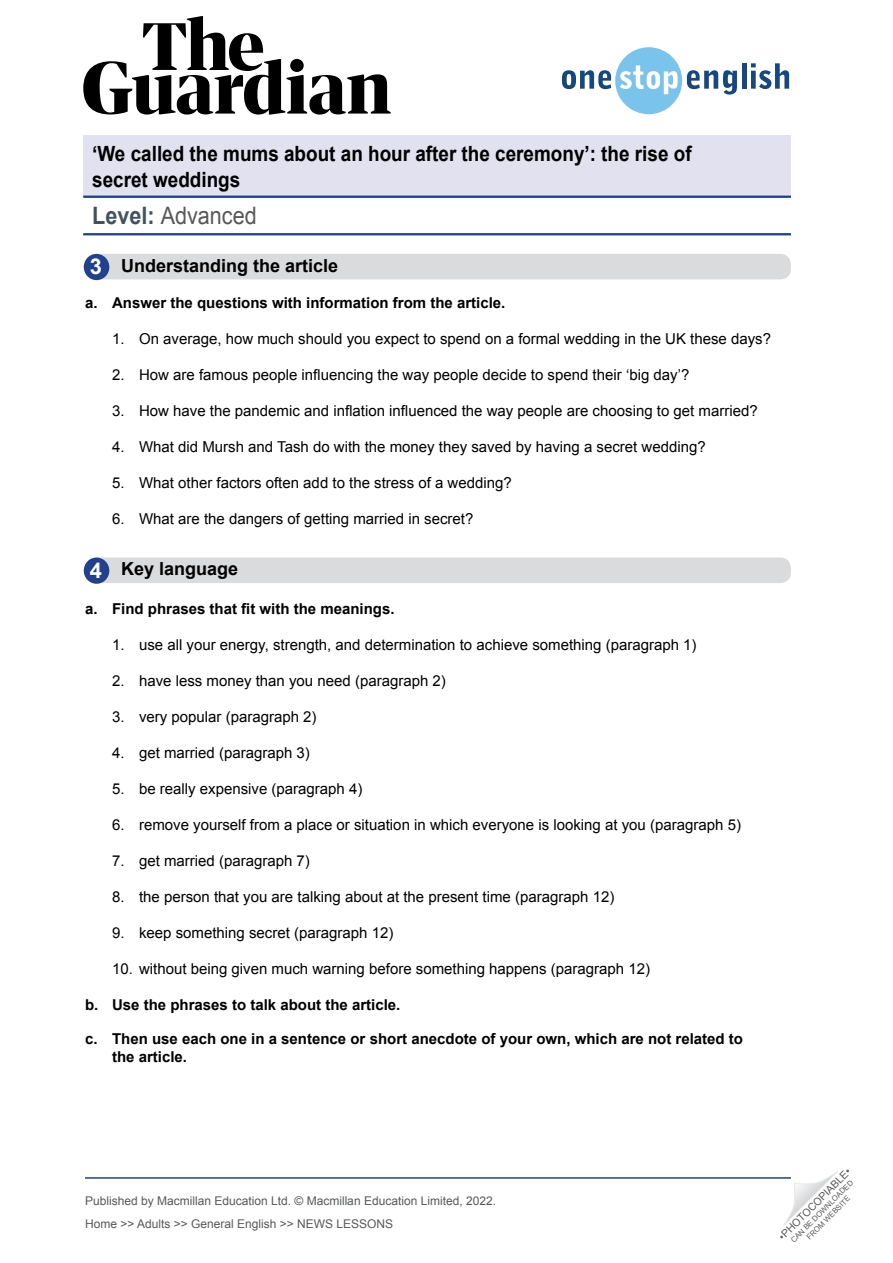
<style>
.page{position:relative;width:893px;height:1263px;background:#fff}
.page>*{position:absolute;margin:0;border:0;box-sizing:border-box;transform-origin:0 0}
.t1{font:24px "Arial";color:#58585a;scale:.9 1}
.WS__Exercise_title{font:700 21.9px "Arial";color:#fff}
.t2{font:700 21px/25.2px "Arial";color:#000;scale:.9 1}
.WS__Exercise_title-2{font:700 18px "Arial";color:#000}
.t3{font:15px "Arial";color:#000}
.t4{font:700 15px/18px "Arial";color:#000}
.t5{font:12px/23px "Arial";color:#58595b}
.t6{font:10.5px "Arial";color:#58595b}
.t7{font:7.5px/9px "Arial";color:#58595b;text-align:center}
.s1{font-weight:700;color:#41535d}
</style>
<div class="page">
<hr style="left:85px;top:1177px;width:706px;height:2px;background:#23408f">
<svg style="left:783px;top:1171px;width:55px;height:55px"></svg>
<div style="left:83px;top:136px;width:708px;height:61px;background:#e1e1ef"></div>
<hr style="left:83px;top:196px;width:708px;height:2px;background:#23408f">
<hr style="left:83px;top:233px;width:708px;height:2px;background:#23408f">
<svg style="left:83px;top:16px;width:308px;height:99px"></svg>
<svg style="left:562px;top:47px;width:175px;height:67px"></svg>
<hr style="left:742px;top:63px;width:4px;height:26px;background:#154780">
<svg style="left:751px;top:63px;width:38px;height:26px"></svg>
<div style="left:85px;top:557px;width:706px;height:26px;background:#dadbdc;border-radius:10px"></div>
<div style="left:85px;top:254px;width:706px;height:25px;background:#dadbdc;border-radius:10px"></div>
<div style="left:84px;top:557px;width:25px;height:27px;background:#23408f;border-radius:50%"></div>
<div style="left:84px;top:254px;width:25px;height:26px;background:#23408f;border-radius:50%"></div>
<h3 class="t2" style="left:92px;top:142px;width:667px">‘We called the mums about an hour after the ceremony’: the rise of secret weddings</h3>
<h1 class="t1" style="left:92px;top:200px;width:184px"><span class="s1">Level:</span> Advanced</h1>
<p class="WS__Exercise_title" style="left:90px;top:252px;width:14px">3</p>
<p class="WS__Exercise_title-2" style="left:121px;top:254px;width:219px">Understanding the article</p>
<p class="t4" style="left:85px;top:294px;width:422px">a. Answer the questions with information from the article.</p>
<p class="t3" style="left:112px;top:328px;width:660px">1. On average, how much should you expect to spend on a formal wedding in the UK these days?</p>
<p class="t3" style="left:112px;top:364px;width:579px">2. How are famous people influencing the way people decide to spend their ‘big day’?</p>
<p class="t3" style="left:112px;top:400px;width:647px">3. How have the pandemic and inflation influenced the way people are choosing to get married?</p>
<p class="t3" style="left:112px;top:436px;width:595px">4. What did Mursh and Tash do with the money they saved by having a secret wedding?</p>
<p class="t3" style="left:112px;top:472px;width:401px">5. What other factors often add to the stress of a wedding?</p>
<p class="t3" style="left:112px;top:508px;width:363px">6. What are the dangers of getting married in secret?</p>
<p class="WS__Exercise_title-2" style="left:121px;top:557px;width:119px">Key language</p>
<p class="t4" style="left:85px;top:600px;width:311px">a. Find phrases that fit with the meanings.</p>
<p class="t3" style="left:112px;top:635px;width:586px">1. use all your energy, strength, and determination to achieve something (paragraph 1)</p>
<p class="t3" style="left:112px;top:671px;width:335px">2. have less money than you need (paragraph 2)</p>
<p class="t3" style="left:112px;top:707px;width:206px">3. very popular (paragraph 2)</p>
<p class="t3" style="left:112px;top:743px;width:199px">4. get married (paragraph 3)</p>
<p class="t3" style="left:112px;top:779px;width:252px">5. be really expensive (paragraph 4)</p>
<p class="t3" style="left:112px;top:815px;width:630px">6. remove yourself from a place or situation in which everyone is looking at you (paragraph 5)</p>
<p class="t3" style="left:112px;top:851px;width:199px">7. get married (paragraph 7)</p>
<p class="t3" style="left:112px;top:887px;width:504px">8. the person that you are talking about at the present time (paragraph 12)</p>
<p class="t3" style="left:112px;top:923px;width:283px">9. keep something secret (paragraph 12)</p>
<p class="t3" style="left:112px;top:959px;width:540px">10. without being given much warning before something happens (paragraph 12)</p>
<p class="t4" style="left:85px;top:996px;width:317px">b. Use the phrases to talk about the article.</p>
<p class="t4" style="left:112px;top:1030px;width:633px;text-indent:-27px">c. Then use each one in a sentence or short anecdote of your own, which are not related to the article.</p>
<p class="WS__Exercise_title" style="left:90px;top:556px;width:14px">4</p>
<p class="t5" style="left:85px;top:1189px;width:413px">Published by Macmillan Education Ltd. © Macmillan Education Limited, 2022.<br>Home &gt;&gt; Adults &gt;&gt; General English &gt;&gt; NEWS LESSONS</p>
<p class="t6" style="left:776px;top:1233px;width:99px;rotate:-45deg">•PHOTOCOPIABLE•</p>
<p class="t7" style="left:789px;top:1238px;width:86px;rotate:-45deg">CAN BE DOWNLOADED<br>FROM WEBSITE</p>
</div>
